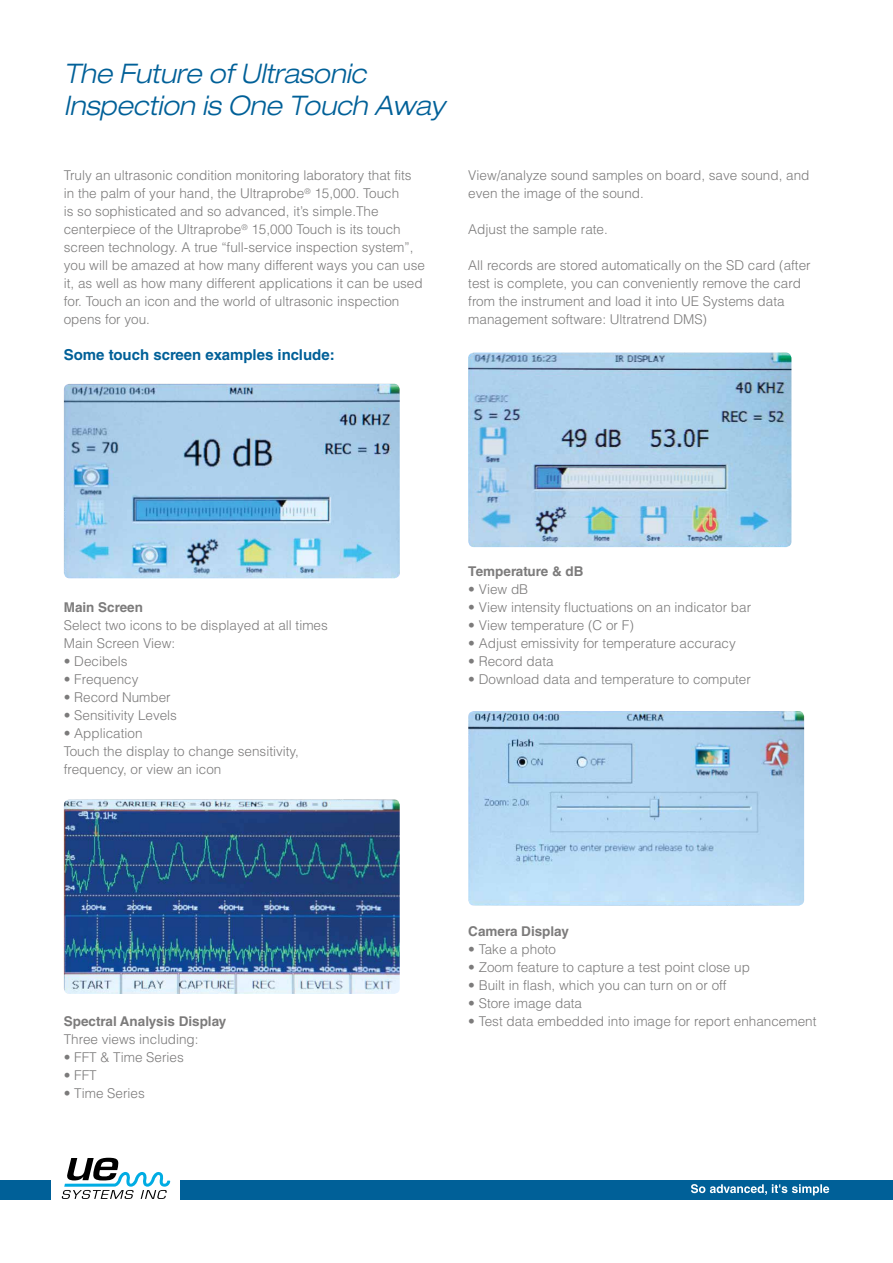
<style>
.page{position:relative;width:893px;height:1263px;background:#fff}
.page>*{position:absolute;margin:0;border:0;box-sizing:border-box;transform-origin:0 0}
.t1{font:italic 300 expanded 27px/32.4px "Helvetica Neue LT Std";color:#006098;scale:.94 1}
.t2{font:700 15px "Helvetica LT Std";color:#006098}
.t3{font:300 13.5px/18px "Helvetica LT Std";color:#7c7b7b}
.t4{font:700 13.5px "Helvetica LT Std";color:#7c7b7b}
</style>
<div class="page">
<div style="left:0;top:1180px;width:893px;height:20px;background:#006098"></div>
<div style="left:51px;top:1177px;width:129px;height:27px;background:#fff"></div>
<svg style="left:61px;top:1158px;width:109px;height:41px"></svg>
<svg style="left:691px;top:1184px;width:138px;height:11px"></svg>
<img style="left:64px;top:384px;width:336px;height:194px">
<img style="left:468px;top:353px;width:323px;height:194px">
<img style="left:468px;top:711px;width:336px;height:194px">
<img style="left:64px;top:799px;width:336px;height:195px">
<h1 class="t1" style="left:64px;top:58px;width:407px">The Future of Ultrasonic<br>Inspection is One Touch Away</h1>
<p class="t3" style="left:64px;top:166px;width:363px">Truly an ultrasonic condition monitoring laboratory that fits in the palm of your hand, the Ultraprobe<sup>®</sup> 15,000. Touch<br>is so sophisticated and so advanced, it’s simple.The centerpiece of the Ultraprobe<sup>®</sup> 15,000 Touch is its touch screen technology. A true “full-service inspection system”, you will be amazed at how many different ways you can use it, as well as how many different applications it can be used for. Touch an icon and the world of ultrasonic inspection opens for you.</p>
<p class="t2" style="left:64px;top:346px;width:273px">Some touch screen examples include:</p>
<p class="t3" style="left:468px;top:166px;width:343px">View/analyze sound samples on board, save sound, and even the image of the sound.</p>
<p class="t3" style="left:468px;top:220px;width:141px">Adjust the sample rate.</p>
<p class="t3" style="left:468px;top:256px;width:344px">All records are stored automatically on the SD card (after test is complete, you can conveniently remove the card from the instrument and load it into UE Systems data management software: Ultratrend DMS)</p>
<p class="t4" style="left:64px;top:599px;width:81px">Main Screen</p>
<p class="t3" style="left:64px;top:616px;width:266px">Select two icons to be displayed at all times<br>Main Screen View:</p>
<p class="t3" style="left:64px;top:652px;width:65px">• Decibels</p>
<p class="t3" style="left:64px;top:670px;width:76px">• Frequency</p>
<p class="t3" style="left:64px;top:688px;width:109px">• Record Number</p>
<p class="t3" style="left:64px;top:706px;width:115px">• Sensitivity Levels</p>
<p class="t3" style="left:64px;top:724px;width:237px">• Application<br>Touch the display to change sensitivity, frequency, or view an icon</p>
<p class="t4" style="left:468px;top:563px;width:117px">Temperature &amp; dB</p>
<p class="t3" style="left:468px;top:580px;width:62px">• View dB</p>
<p class="t3" style="left:468px;top:598px;width:284px">• View intensity fluctuations on an indicator bar</p>
<p class="t3" style="left:468px;top:616px;width:167px">• View temperature (C or F)</p>
<p class="t3" style="left:468px;top:634px;width:269px">• Adjust emissivity for temperature accuracy</p>
<p class="t3" style="left:468px;top:652px;width:87px">• Record data</p>
<p class="t3" style="left:468px;top:670px;width:284px">• Download data and temperature to computer</p>
<p class="t4" style="left:468px;top:923px;width:102px">Camera Display</p>
<p class="t3" style="left:468px;top:940px;width:89px">• Take a photo</p>
<p class="t3" style="left:468px;top:958px;width:283px">• Zoom feature to capture a test point close up</p>
<p class="t3" style="left:468px;top:976px;width:260px">• Built in flash, which you can turn on or off</p>
<p class="t3" style="left:468px;top:994px;width:115px">• Store image data</p>
<p class="t4" style="left:64px;top:1013px;width:164px">Spectral Analysis Display</p>
<p class="t3" style="left:468px;top:1012px;width:350px">• Test data embedded into image for report enhancement</p>
<p class="t3" style="left:64px;top:1030px;width:136px">Three views including:</p>
<p class="t3" style="left:64px;top:1048px;width:122px">• FFT &amp; Time Series</p>
<p class="t3" style="left:64px;top:1066px;width:35px">• FFT</p>
<p class="t3" style="left:64px;top:1084px;width:83px">• Time Series</p>
</div>
